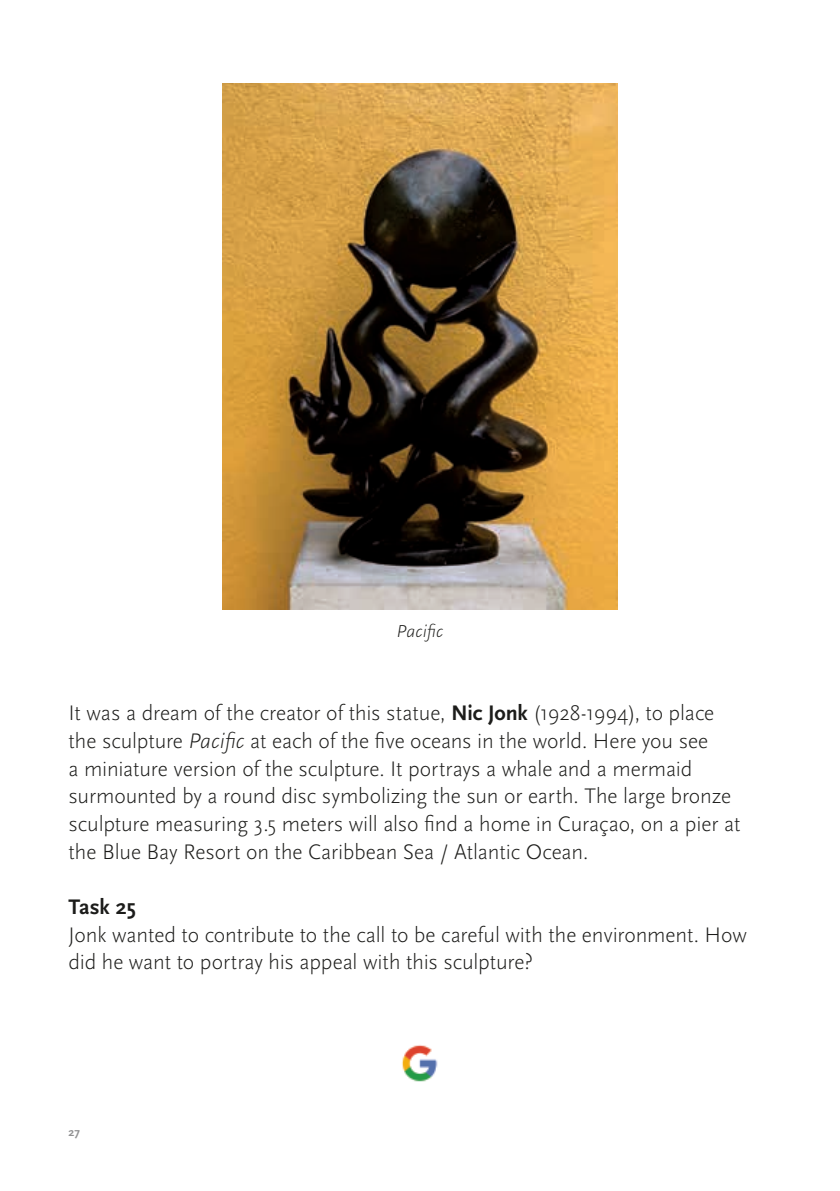
<style>
.page{position:relative;width:840px;height:1191px;background:#fff}
.page>*{position:absolute;margin:0;border:0;box-sizing:border-box;transform-origin:0 0}
.t1{font:300 22px/27.6px "Scala Sans Pro";letter-spacing:-.005em;color:#1c1c1a}
.t2{font:700 22px "Scala Sans Pro";color:#1c1c1a}
.t3{font:italic 300 18px "Scala Sans Pro";letter-spacing:.01em;color:#1c1c1a}
.t4{font:700 12px "Scala Sans Pro";color:#919192}
.s1{font-weight:700}
.s2{font-style:italic}
</style>
<div class="page">
<img style="left:223px;top:83px;width:393px;height:526px">
<img style="left:402px;top:1045px;width:36px;height:37px">
<p class="t3" style="left:396px;top:621px;width:48px">Pacific</p>
<p class="t1" style="left:68px;top:699px;width:673px">It was a dream of the creator of this statue, <span class="s1">Nic Jonk</span> (1928-1994), to place the sculpture <span class="s2">Pacific</span> at each of the five oceans in the world. Here you see<br>a miniature version of the sculpture. It portrays a whale and a mermaid surmounted by a round disc symbolizing the sun or earth. The large bronze sculpture measuring 3.5 meters will also find a home in Curaçao, on a pier at the Blue Bay Resort on the Caribbean Sea / Atlantic Ocean.</p>
<p class="t2" style="left:68px;top:894px;width:69px">Task 25</p>
<p class="t1" style="left:68px;top:921px;width:679px">Jonk wanted to contribute to the call to be careful with the environment. How did he want to portray his appeal with this sculpture?</p>
<p class="t4" style="left:68px;top:1124px;width:13px">27</p>
</div>
